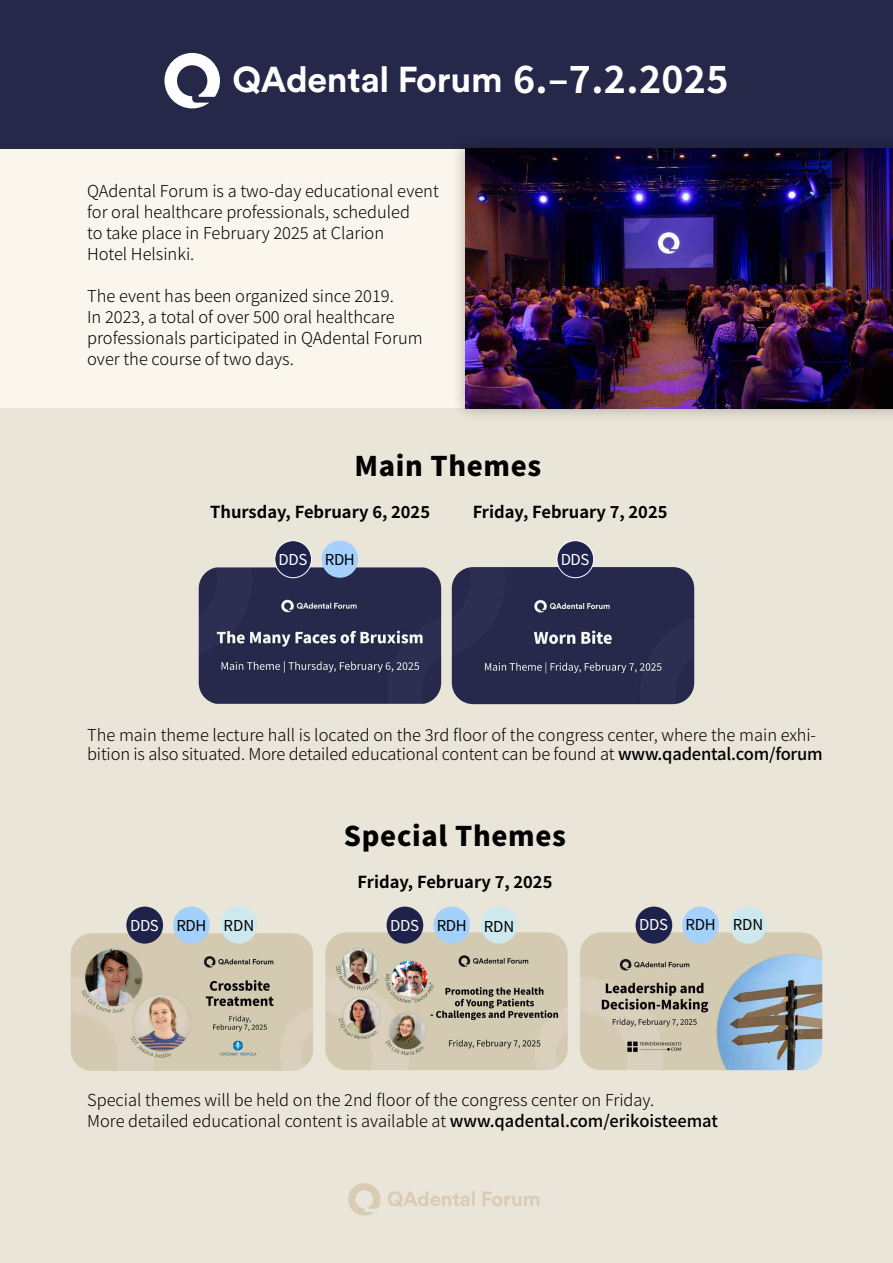
<style>
.page{position:relative;width:893px;height:1263px;background:#26284a}
.page>*{position:absolute;margin:0;border:0;box-sizing:border-box;transform-origin:0 0}
.t1{font:700 35.7px "Circular Std";letter-spacing:-.01em;color:#fff}
.t2{font:900 27px "Noto Sans TC";letter-spacing:.025em;color:#000}
.t3{font:700 20.25px "Circular Std";letter-spacing:-.01em;color:#dacbb3}
.t4{font:300 16.5px/21px "Noto Sans TC";color:#000}
.t5{font:700 16.5px "Noto Sans TC";color:#000}
.t6{font:15px "Noto Sans TC";letter-spacing:-.025em;color:#000}
.t7{font:15px "Noto Sans TC";letter-spacing:-.025em;color:#fff}
.s1{font-family:"Noto Sans TC";font-size:37.5px}
.s2{color:#000}
.s3{font-weight:500}
.s4{color:#fff}
</style>
<div class="page">
<div style="left:0;top:408px;width:893px;height:855px;background:#eae5d9"></div>
<svg style="left:164px;top:53px;width:56px;height:55px"></svg>
<div style="left:0;top:150px;width:893px;height:258px;background:#faf6ed"></div>
<svg style="left:348px;top:1183px;width:32px;height:32px"></svg>
<div style="left:451px;top:134px;width:442px;height:288px;background:#000;opacity:.3"></div>
<img style="left:465px;top:148px;width:428px;height:260px">
<img style="left:199px;top:567px;width:242px;height:137px">
<img style="left:452px;top:567px;width:242px;height:137px">
<div style="left:275px;top:541px;width:36px;height:37px;background:#1f224b;border-radius:50%"></div>
<div style="left:275px;top:540px;width:37px;height:38px;border:1px solid #fff;border-radius:50%"></div>
<div style="left:557px;top:541px;width:37px;height:37px;background:#1f224b;border-radius:50%"></div>
<div style="left:557px;top:540px;width:37px;height:38px;border:1px solid #fff;border-radius:50%"></div>
<div style="left:322px;top:541px;width:36px;height:37px;background:#a3d1fb;border-radius:50%"></div>
<img style="left:71px;top:933px;width:242px;height:138px">
<img style="left:325px;top:932px;width:243px;height:138px">
<img style="left:580px;top:932px;width:242px;height:138px">
<div style="left:126px;top:906px;width:37px;height:38px;background:#1f224b;border-radius:50%"></div>
<div style="left:387px;top:906px;width:36px;height:38px;background:#1f224b;border-radius:50%"></div>
<div style="left:635px;top:906px;width:37px;height:38px;background:#1f224b;border-radius:50%"></div>
<div style="left:173px;top:906px;width:37px;height:38px;background:#a3d1fb;border-radius:50%"></div>
<div style="left:433px;top:906px;width:37px;height:38px;background:#a3d1fb;border-radius:50%"></div>
<div style="left:682px;top:906px;width:37px;height:38px;background:#a3d1fb;border-radius:50%"></div>
<div style="left:221px;top:906px;width:36px;height:38px;background:#cde9ed;border-radius:50%"></div>
<div style="left:481px;top:906px;width:36px;height:38px;background:#cde9ed;border-radius:50%"></div>
<div style="left:730px;top:906px;width:36px;height:38px;background:#cde9ed;border-radius:50%"></div>
<h1 class="t1" style="left:233px;top:57px;width:497px">QAdental Forum <span class="s1">6.–7.2.2025</span></h1>
<p class="t4" style="left:87px;top:180px;width:353px">QAdental Forum is a two-day educational event for oral healthcare professionals, scheduled<br>to take place in February 2025 at Clarion<br>Hotel Helsinki.</p>
<p class="t4" style="left:87px;top:285px;width:337px">The event has been organized since 2019.<br>In 2023, a total of over 500 oral healthcare professionals participated in QAdental Forum over the course of two days.</p>
<h2 class="t2" style="left:354px;top:451px;width:189px">Main Themes</h2>
<p class="t5" style="left:210px;top:502px;width:221px">Thursday, February 6, 2025</p>
<p class="t5" style="left:473px;top:502px;width:196px">Friday, February 7, 2025</p>
<p class="t7" style="left:279px;top:551px;width:78px">DDS <span class="s2">RDH</span></p>
<p class="t7" style="left:561px;top:551px;width:30px">DDS</p>
<p class="t4" style="left:87px;top:725px;width:737px;line-height:19.8px">The main theme lecture hall is located on the 3rd floor of the congress center, where the main exhi&shy;bition is also situated. More detailed educational content can be found at <span class="s3">www.qadental.com/forum</span></p>
<h2 class="t2" style="left:344px;top:821px;width:224px">Special Themes</h2>
<p class="t5" style="left:358px;top:873px;width:196px">Friday, February 7, 2025</p>
<p class="t6" style="left:130px;top:917px;width:126px"><span class="s4">DDS</span> RDH RDN</p>
<p class="t6" style="left:390px;top:918px;width:126px"><span class="s4">DDS</span> RDH RDN</p>
<p class="t6" style="left:639px;top:916px;width:126px"><span class="s4">DDS</span> RDH RDN</p>
<p class="t4" style="left:87px;top:1089px;width:632px">Special themes will be held on the 2nd floor of the congress center on Friday.<br>More detailed educational content is available at <span class="s3">www.qadental.com/erikoisteemat</span></p>
<p class="t3" style="left:387px;top:1186px;width:155px">QAdental Forum</p>
</div>
